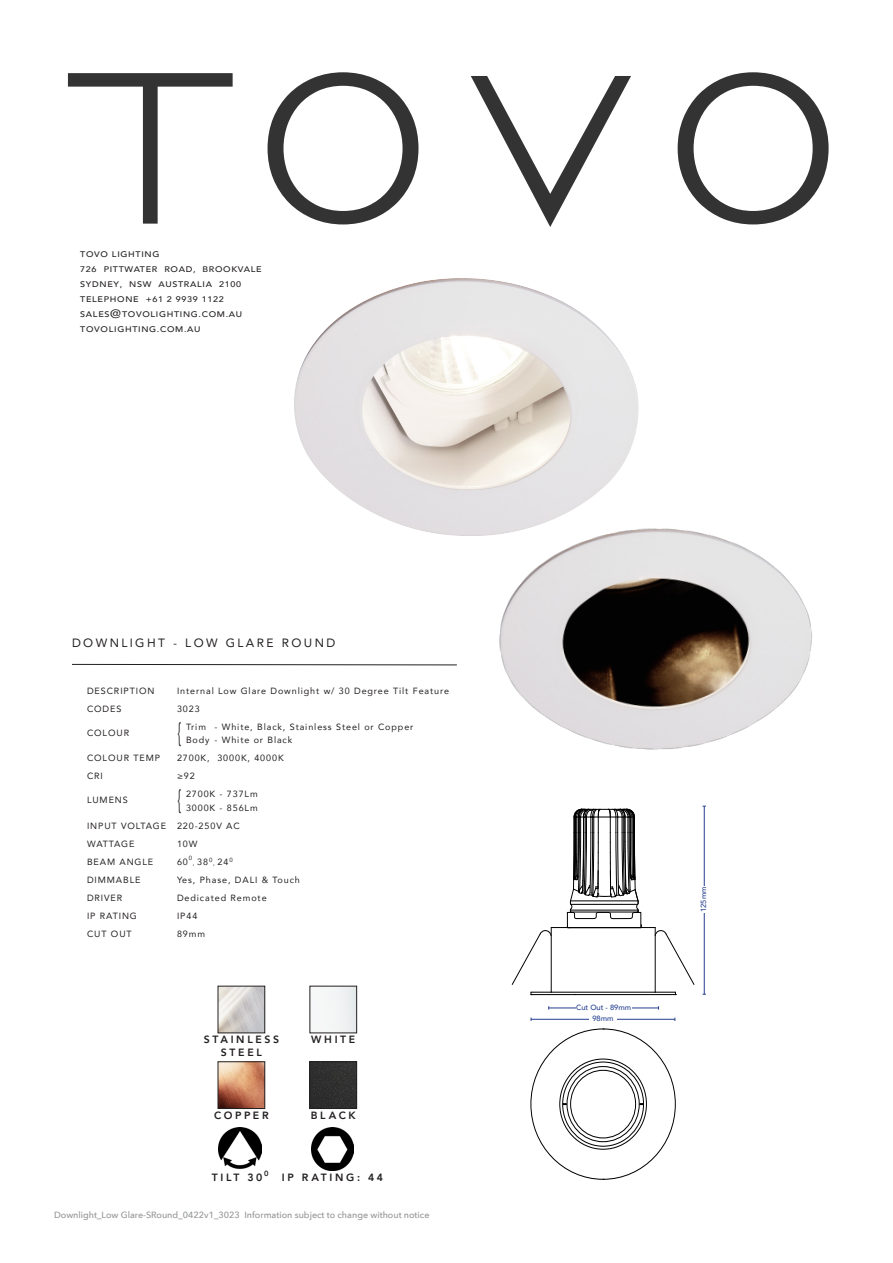
<style>
.page{position:relative;width:893px;height:1263px;background:#fff}
.page>*{position:absolute;margin:0;border:0;box-sizing:border-box;transform-origin:0 0}
.TOVO_DESCRIPTION_STY{font:300 27px "Avenir";color:#231f20;scale:.5 1}
.t1{font:12px "Avenir";letter-spacing:.2em;color:#231f20}
.t2{font:800 10.5px/12.6px "Avenir";letter-spacing:.25em;color:#231f20;text-align:center}
.TOVO_DESCRIPTION_STY-2{font:9px/13.5px "Avenir";letter-spacing:.1em;color:#231f20}
.t3{font:500 9px "Avenir Next";color:#939598}
.TOVO_Style{font:500 8.1px "Avenir";letter-spacing:.075em;color:#231f20;scale:1.11 1}
.t4{font:500 7.5px "Avenir";color:#25408f}
.TOVO_DESCRIPTION_STY-3{font:6px "Avenir";color:#231f20}
.s1{font-family:"Avenir Next";font-weight:400;font-size:12.15px}
.s2{font-size:9px}
</style>
<div class="page">
<svg style="left:68px;top:73px;width:165px;height:151px"></svg>
<svg style="left:268px;top:72px;width:150px;height:152px"></svg>
<svg style="left:471px;top:76px;width:160px;height:151px"></svg>
<svg style="left:678px;top:72px;width:151px;height:152px"></svg>
<svg style="left:72px;top:664px;width:385px;height:2px"></svg>
<div style="left:567px;top:1066px;width:72px;height:76px;border:1px solid #000;border-radius:50%"></div>
<div style="left:570px;top:1070px;width:66px;height:68px;border:1px solid #000;border-radius:50%"></div>
<hr style="left:551px;top:927px;width:1px;height:65px;background:#000">
<hr style="left:551px;top:927px;width:104px;height:1px;background:#000">
<hr style="left:655px;top:927px;width:1px;height:65px;background:#000">
<hr style="left:551px;top:992px;width:104px;height:1px;background:#000">
<hr style="left:531px;top:994px;width:144px;height:1px;background:#000">
<svg style="left:655px;top:930px;width:39px;height:55px"></svg>
<svg style="left:512px;top:930px;width:39px;height:55px"></svg>
<svg style="left:531px;top:992px;width:20px;height:3px"></svg>
<svg style="left:655px;top:992px;width:21px;height:3px"></svg>
<svg style="left:567px;top:819px;width:75px;height:108px"></svg>
<hr style="left:531px;top:1019px;width:144px;height:1px;background:#25408f">
<div style="left:589px;top:1014px;width:28px;height:10px;background:#fff"></div>
<hr style="left:704px;top:806px;width:1px;height:188px;background:#25408f">
<div style="left:699px;top:886px;width:10px;height:26px;background:#fff"></div>
<img style="left:294px;top:278px;width:345px;height:258px">
<img style="left:458px;top:477px;width:354px;height:342px">
<img style="left:311px;top:1127px;width:43px;height:43px">
<div style="left:311px;top:1063px;width:44px;height:44px;background:#30302f"></div>
<div style="left:309px;top:1061px;width:48px;height:48px;border:1px solid #231f20"></div>
<img style="left:219px;top:1127px;width:43px;height:42px">
<img style="left:220px;top:1063px;width:43px;height:44px">
<div style="left:218px;top:1061px;width:47px;height:48px;border:1px solid #231f20"></div>
<img style="left:220px;top:988px;width:43px;height:43px">
<div style="left:218px;top:986px;width:47px;height:47px;border:1px solid #231f20"></div>
<hr style="left:549px;top:1007px;width:109px;height:1px;background:#25408f">
<div style="left:576px;top:1002px;width:55px;height:10px;background:#fff"></div>
<p class="TOVO_Style" style="left:80px;top:247px;width:73px">TOVO LIGHTING</p>
<p class="TOVO_Style" style="left:80px;top:262px;width:165px">726 PITTWATER ROAD, BROOKVALE</p>
<p class="TOVO_Style" style="left:80px;top:277px;width:146px">SYDNEY, NSW AUSTRALIA 2100</p>
<p class="TOVO_Style" style="left:80px;top:292px;width:131px">TELEPHONE +61 2 9939 1122</p>
<p class="TOVO_Style" style="left:80px;top:307px;width:147px">SALES<span class="s1">@</span>TOVOLIGHTING.COM.AU</p>
<p class="TOVO_Style" style="left:80px;top:322px;width:110px">TOVOLIGHTING.COM.AU</p>
<p class="t1" style="left:72px;top:633px;width:265px">DOWNLIGHT - LOW GLARE ROUND</p>
<p class="TOVO_DESCRIPTION_STY-2" style="left:87px;top:684px;width:69px">DESCRIPTION</p>
<p class="TOVO_DESCRIPTION_STY-2" style="left:177px;top:684px;width:273px">Internal Low Glare Downlight w/ 30 Degree Tilt Feature</p>
<p class="TOVO_DESCRIPTION_STY-2" style="left:87px;top:702px;width:36px">CODES</p>
<p class="TOVO_DESCRIPTION_STY-2" style="left:177px;top:702px;width:24px">3023</p>
<p class="TOVO_DESCRIPTION_STY-2" style="left:87px;top:726px;width:44px">COLOUR</p>
<p class="TOVO_DESCRIPTION_STY" style="left:177px;top:717px;width:10px">{</p>
<p class="TOVO_DESCRIPTION_STY-2" style="left:186px;top:720px;width:229px">Trim - White, Black, Stainless Steel or Copper<br>Body - White or Black</p>
<p class="TOVO_DESCRIPTION_STY-2" style="left:87px;top:751px;width:75px">COLOUR TEMP</p>
<p class="TOVO_DESCRIPTION_STY-2" style="left:177px;top:751px;width:108px">2700K, 3000K, 4000K</p>
<p class="TOVO_DESCRIPTION_STY-2" style="left:87px;top:769px;width:17px">CRI</p>
<p class="TOVO_DESCRIPTION_STY-2" style="left:177px;top:769px;width:19px">≥92</p>
<p class="TOVO_DESCRIPTION_STY-2" style="left:87px;top:793px;width:42px">LUMENS</p>
<p class="TOVO_DESCRIPTION_STY" style="left:177px;top:784px;width:10px">{</p>
<p class="TOVO_DESCRIPTION_STY-2" style="left:186px;top:787px;width:73px">2700K - 737Lm<br>3000K - 856Lm</p>
<p class="TOVO_DESCRIPTION_STY-2" style="left:87px;top:819px;width:154px">INPUT VOLTAGE 220-250V AC</p>
<p class="TOVO_DESCRIPTION_STY-2" style="left:87px;top:837px;width:49px">WATTAGE</p>
<p class="TOVO_DESCRIPTION_STY-2" style="left:177px;top:837px;width:22px">10W</p>
<p class="TOVO_DESCRIPTION_STY-2" style="left:87px;top:855px;width:68px">BEAM ANGLE</p>
<p class="TOVO_DESCRIPTION_STY-2" style="left:177px;top:855px;width:12px">60</p>
<p class="TOVO_DESCRIPTION_STY-3" style="left:189px;top:853px;width:5px">0</p>
<p class="TOVO_DESCRIPTION_STY-3" style="left:193px;top:856px;width:41px">, <span class="s2">38</span>0, <span class="s2">24</span>0</p>
<p class="TOVO_DESCRIPTION_STY-2" style="left:87px;top:873px;width:55px">DIMMABLE</p>
<p class="TOVO_DESCRIPTION_STY-2" style="left:177px;top:873px;width:124px">Yes, Phase, DALI &amp; Touch</p>
<p class="TOVO_DESCRIPTION_STY-2" style="left:87px;top:891px;width:37px">DRIVER</p>
<p class="TOVO_DESCRIPTION_STY-2" style="left:177px;top:891px;width:91px">Dedicated Remote</p>
<p class="TOVO_DESCRIPTION_STY-2" style="left:87px;top:909px;width:51px">IP RATING</p>
<p class="TOVO_DESCRIPTION_STY-2" style="left:177px;top:909px;width:22px">IP44</p>
<p class="TOVO_DESCRIPTION_STY-2" style="left:87px;top:927px;width:46px">CUT OUT</p>
<p class="TOVO_DESCRIPTION_STY-2" style="left:177px;top:927px;width:30px">89mm</p>
<p class="t2" style="left:204px;top:1033px;width:77px">STAINLESS<br>STEEL</p>
<p class="t2" style="left:214px;top:1109px;width:56px">COPPER</p>
<p class="t2" style="left:311px;top:1033px;width:46px">WHITE</p>
<p class="t2" style="left:311px;top:1109px;width:46px">BLACK</p>
<p class="t2" style="left:212px;top:1171px;width:58px">TILT 30<sup>0</sup></p>
<p class="t2" style="left:282px;top:1171px;width:103px">IP RATING: 44</p>
<p class="t3" style="left:54px;top:1207px;width:377px">Downlight_Low Glare-SRound_0422v1_3023 Information subject to change without notice</p>
<p class="t4" style="left:576px;top:1001px;width:57px">Cut Out - 89mm</p>
<p class="t4" style="left:592px;top:1012px;width:23px">98mm</p>
<p class="t4" style="left:697px;top:912px;width:27px;rotate:-90deg">125mm</p>
</div>
